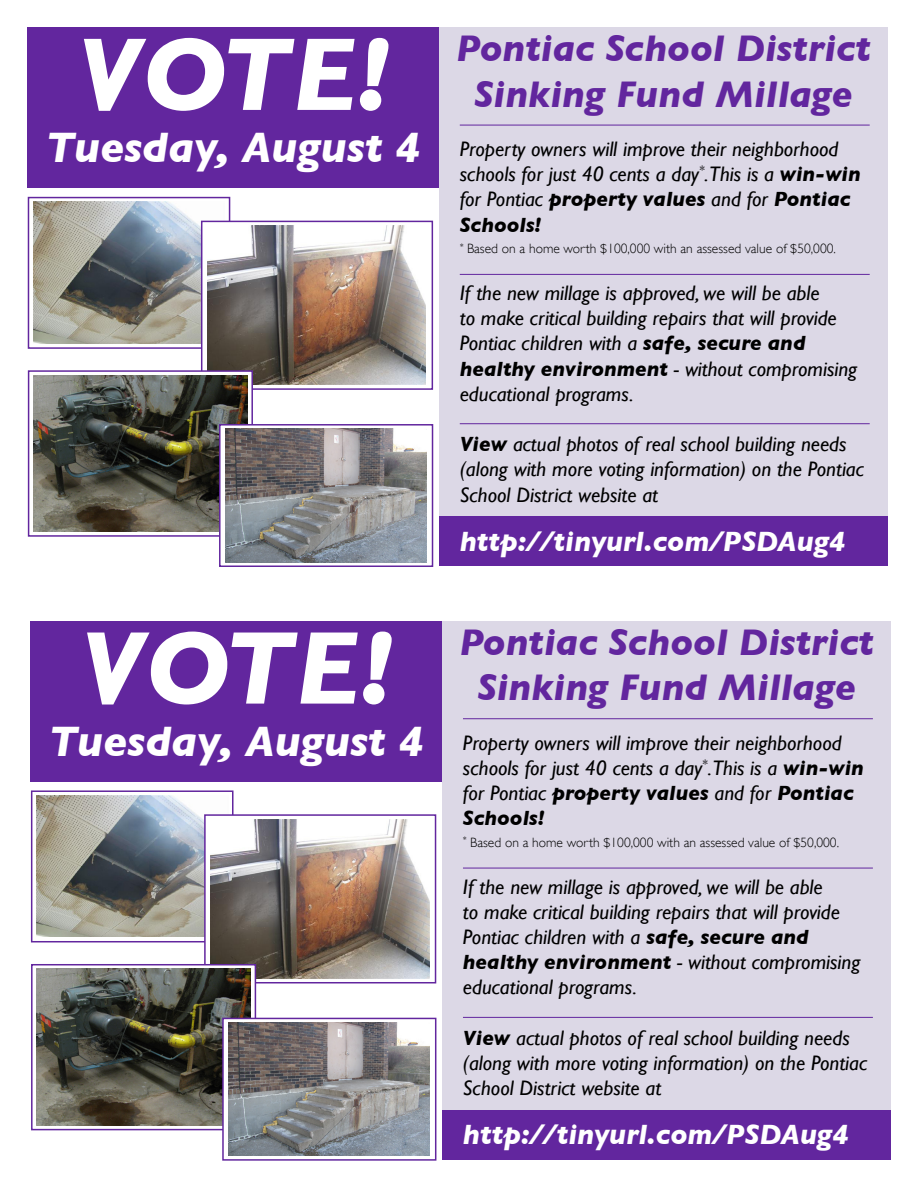
<style>
.page{position:relative;width:918px;height:1188px;background:#fff}
.page>*{position:absolute;margin:0;border:0;box-sizing:border-box;transform-origin:0 0}
.t1{font:italic 700 105px "Gill Sans";color:#fff}
.t2{font:italic 700 43.5px "Gill Sans";color:#fff}
.t3{font:italic 700 37.8px/45.5px "Gill Sans";color:#62269e;text-align:center}
.t4{font:italic 700 28.5px "Gill Sans";color:#fff}
.t5{font:italic 21px/25.2px "Gill Sans";color:#000}
.t6{font:300 13.5px "Gill Sans";color:#000}
.s1{font-weight:700}
</style>
<div class="page">
<div style="left:30px;top:621px;width:413px;height:161px;background:#62269e"></div>
<div style="left:31px;top:790px;width:203px;height:152px;background:linear-gradient(to right,#fff,#fff);border:2px solid #62269e"></div>
<img style="left:37px;top:796px;width:191px;height:141px">
<div style="left:443px;top:621px;width:448px;height:499px;background:#dcd8e6"></div>
<hr style="left:463px;top:718px;width:410px;height:1px;background:#62269e">
<hr style="left:463px;top:868px;width:410px;height:1px;background:#62269e">
<hr style="left:463px;top:1017px;width:410px;height:1px;background:#62269e">
<div style="left:204px;top:814px;width:232px;height:169px;background:#fff;border:2px solid #62269e"></div>
<img style="left:210px;top:819px;width:219px;height:159px">
<svg style="left:31px;top:964px;width:225px;height:166px"></svg>
<img style="left:36px;top:969px;width:215px;height:156px">
<svg style="left:222px;top:1018px;width:214px;height:143px"></svg>
<img style="left:229px;top:1023px;width:201px;height:133px">
<div style="left:443px;top:1110px;width:448px;height:49px;background:#62269e"></div>
<div style="left:27px;top:27px;width:412px;height:161px;background:#62269e"></div>
<svg style="left:28px;top:197px;width:202px;height:152px"></svg>
<img style="left:34px;top:202px;width:191px;height:141px">
<div style="left:439px;top:27px;width:449px;height:500px;background:#dcd8e6"></div>
<hr style="left:460px;top:125px;width:410px;height:1px;background:#62269e">
<hr style="left:460px;top:274px;width:410px;height:1px;background:#62269e">
<hr style="left:460px;top:423px;width:410px;height:1px;background:#62269e">
<div style="left:201px;top:221px;width:232px;height:169px;background:#fff;border:2px solid #62269e"></div>
<img style="left:207px;top:226px;width:219px;height:159px">
<div style="left:28px;top:370px;width:225px;height:167px;background:#fff;border:2px solid #62269e"></div>
<img style="left:33px;top:375px;width:215px;height:157px">
<svg style="left:219px;top:424px;width:214px;height:143px"></svg>
<img style="left:225px;top:429px;width:202px;height:133px">
<div style="left:439px;top:517px;width:449px;height:49px;background:#62269e"></div>
<h1 class="t1" style="left:76px;top:13px;width:315px">VOTE!</h1>
<h2 class="t2" style="left:45px;top:122px;width:377px">Tuesday, August 4</h2>
<h1 class="t1" style="left:79px;top:607px;width:315px">VOTE!</h1>
<h2 class="t2" style="left:49px;top:716px;width:377px">Tuesday, August 4</h2>
<h3 class="t3" style="left:456px;top:26px;width:416px">Pontiac School District<br>Sinking Fund Millage</h3>
<p class="t5" style="left:460px;top:136px;width:402px">Property owners will improve their neighborhood schools for just 40 cents a day<sup>*</sup>.This is a <span class="s1">win-win </span>for Pontiac <span class="s1">property values</span> and for <span class="s1">Pontiac Schools!</span></p>
<p class="t6" style="left:460px;top:241px;width:378px"><sup>*</sup> Based on a home worth $100,000 with an assessed value of $50,000.</p>
<p class="t5" style="left:460px;top:280px;width:399px">If the new millage is approved, we will be able<br>to make critical building repairs that will provide Pontiac children with a <span class="s1">safe, secure and healthy environment</span> - without compromising educational programs.</p>
<p class="t5" style="left:460px;top:431px;width:406px"><span class="s1">View</span> actual photos of real school building needs (along with more voting information) on the Pontiac<br>School District website at</p>
<h3 class="t4" style="left:460px;top:525px;width:387px">http://tinyurl.com/PSDAug4</h3>
<h3 class="t3" style="left:459px;top:619px;width:416px">Pontiac School District<br>Sinking Fund Millage</h3>
<p class="t5" style="left:463px;top:730px;width:402px">Property owners will improve their neighborhood schools for just 40 cents a day<sup>*</sup>.This is a <span class="s1">win-win </span>for Pontiac <span class="s1">property values</span> and for <span class="s1">Pontiac Schools!</span></p>
<p class="t6" style="left:463px;top:835px;width:378px"><sup>*</sup> Based on a home worth $100,000 with an assessed value of $50,000.</p>
<p class="t5" style="left:463px;top:874px;width:399px">If the new millage is approved, we will be able<br>to make critical building repairs that will provide Pontiac children with a <span class="s1">safe, secure and healthy environment</span> - without compromising educational programs.</p>
<p class="t5" style="left:463px;top:1025px;width:406px"><span class="s1">View</span> actual photos of real school building needs (along with more voting information) on the Pontiac<br>School District website at</p>
<h3 class="t4" style="left:463px;top:1118px;width:387px">http://tinyurl.com/PSDAug4</h3>
</div>
